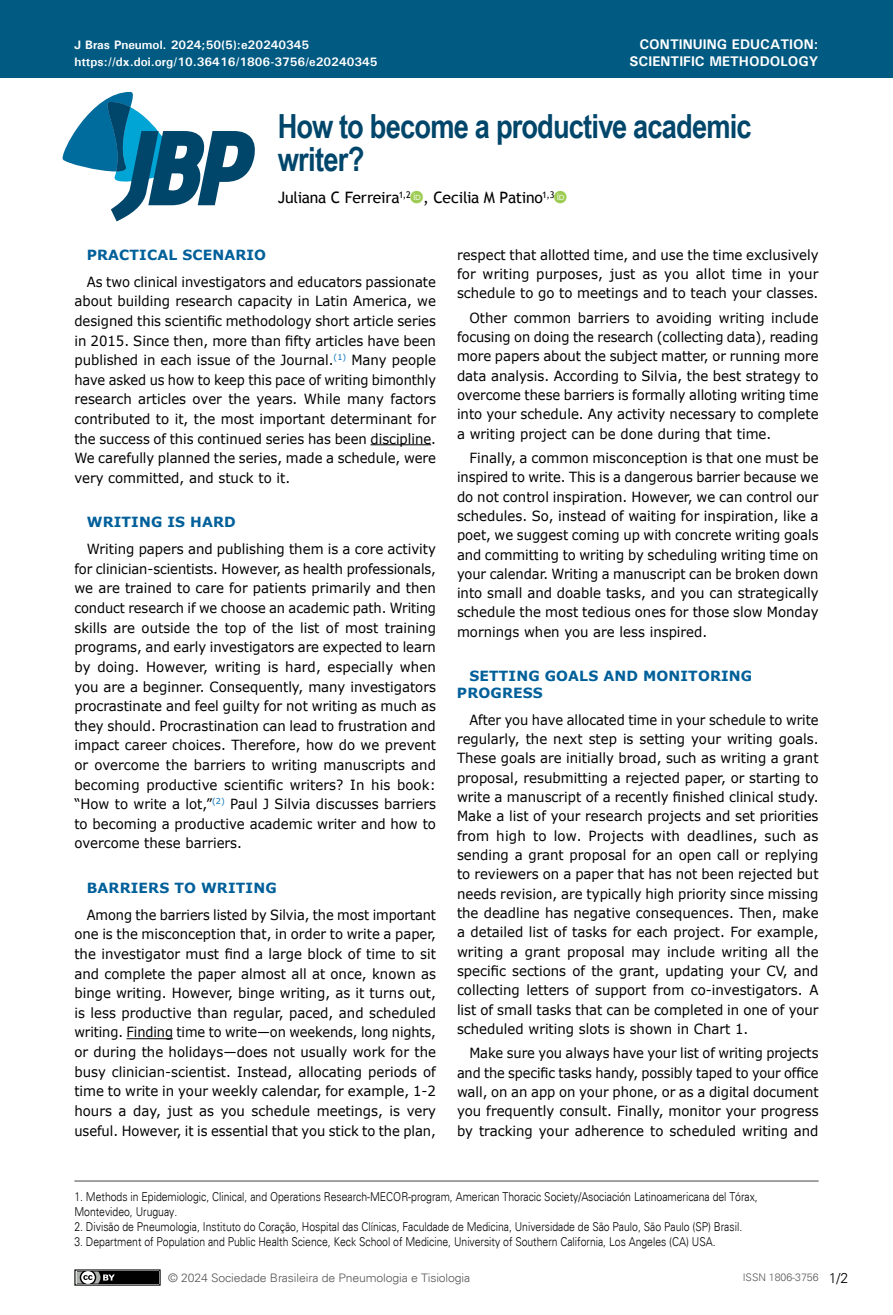
<style>
.page{position:relative;width:893px;height:1315px;background:#fff}
.page>*{position:absolute;margin:0;border:0;box-sizing:border-box;transform-origin:0 0}
.t1{font:700 33.25px/33.2px "Arial Narrow";letter-spacing:-.025em;color:#00466b}
.t2{font:21px "ID font Regular";color:#9dcc52}
.t3{font:15.75px "Trebuchet MS";letter-spacing:-.015em;color:#000}
.t4{font:14px/19.2px "Verdana";color:#000;text-align:justify;scale:.95 1}
.t5{font:14px/19.2px "Verdana";color:#000;text-align:justify;scale:.93 1}
.t6{font:14px/19.6px "Verdana";color:#000;text-align:justify;scale:.94 1}
.t7{font:700 14px/16.8px "Verdana";letter-spacing:.01em;color:#01609a}
.t8{font:700 14px/16.8px "Univers";color:#fff;text-align:right}
.t9{font:300 14px "Univers";color:#000}
.t10{font:300 12.25px/14.9px "Univers";color:#000;scale:.85 1}
.t11{font:700 12.25px "Univers";color:#fff}
.t12{font:300 11.72px "Univers";letter-spacing:-.01em;color:#58595b;scale:1.04 1}
.t13{font:300 10.5px "Univers";color:#58595b}
.s1{font-family:"ID font Regular";font-size:21px;color:#9dcc52}
</style>
<div class="page">
<div style="left:0;top:0;width:893px;height:78px;background:#005a82"></div>
<svg style="left:62px;top:91px;width:193px;height:130px"></svg>
<svg style="left:76px;top:1271px;width:83px;height:12px"></svg>
<div style="left:74px;top:1269px;width:87px;height:16px;border:1px solid #000"></div>
<div style="left:77px;top:1271px;width:81px;height:12px;background:#000"></div>
<svg style="left:77px;top:1271px;width:38px;height:12px"></svg>
<hr style="left:74px;top:1180px;width:745px;height:1px;background:#464547">
<hr style="left:371px;top:444px;width:60px;height:1px;background:#000">
<hr style="left:127px;top:1038px;width:46px;height:1px;background:#000">
<p class="t11" style="left:74px;top:37px;width:236px">J Bras Pneumol. 2024;50(5):e20240345</p>
<p class="t8" style="left:630px;top:36px;width:190px">CONTINUING EDUCATION:<br>SCIENTIFIC METHODOLOGY</p>
<p class="t11" style="left:74px;top:54px;width:305px">https://dx.doi.org/10.36416/1806-3756/e20240345</p>
<h1 class="t1" style="left:278px;top:108px;width:475px">How to become a productive academic writer?</h1>
<p class="t3" style="left:278px;top:188px;width:278px">Juliana C Ferreira<sup>1,2</sup><span class="s1">a</span>, Cecilia M Patino<sup>1,3</sup></p>
<h2 class="t2" style="left:554px;top:186px;width:14px">a</h2>
<p class="t7" style="left:87px;top:246px;width:181px">PRACTICAL SCENARIO</p>
<p class="t6" style="left:74px;top:272px;width:386px;text-indent:12px">As two clinical investigators and educators passionate about building research capacity in Latin America, we designed this scientific methodology short article series in 2015. Since then, more than fifty articles have been published in each issue of the Journal.<sup>(1)</sup> Many people have asked us how to keep this pace of writing bimonthly research articles over the years. While many factors contributed to it, the most important determinant for the success of this continued series has been discipline.<br>We carefully planned the series, made a schedule, were very committed, and stuck to it.</p>
<p class="t7" style="left:87px;top:514px;width:151px">WRITING IS HARD</p>
<p class="t4" style="left:74px;top:539px;width:382px;text-indent:12px">Writing papers and publishing them is a core activity for clinician-scientists. However, as health professionals, we are trained to care for patients primarily and then conduct research if we choose an academic path. Writing skills are outside the top of the list of most training programs, and early investigators are expected to learn by doing. However, writing is hard, especially when you are a beginner. Consequently, many investigators procrastinate and feel guilty for not writing as much as they should. Procrastination can lead to frustration and impact career choices. Therefore, how do we prevent or overcome the barriers to writing manuscripts and becoming productive scientific writers? In his book: “How to write a lot,”<sup>(2)</sup> Paul J Silvia discusses barriers to becoming a productive academic writer and how to overcome these barriers.</p>
<p class="t7" style="left:87px;top:879px;width:191px">BARRIERS TO WRITING</p>
<p class="t5" style="left:74px;top:905px;width:390px;text-indent:12px">Among the barriers listed by Silvia, the most important one is the misconception that, in order to write a paper, the investigator must find a large block of time to sit and complete the paper almost all at once, known as binge writing. However, binge writing, as it turns out, is less productive than regular, paced, and scheduled writing. Finding time to write—on weekends, long nights, or during the holidays—does not usually work for the busy clinician-scientist. Instead, allocating periods of time to write in your weekly calendar, for example, 1-2 hours a day, just as you schedule meetings, is very useful. However, it is essential that you stick to the plan,</p>
<p class="t4" style="left:457px;top:245px;width:382px">respect that allotted time, and use the time exclusively for writing purposes, just as you allot time in your schedule to go to meetings and to teach your classes.</p>
<p class="t4" style="left:457px;top:308px;width:382px;text-indent:12px">Other common barriers to avoiding writing include focusing on doing the research (collecting data), reading more papers about the subject matter, or running more data analysis. According to Silvia, the best strategy to overcome these barriers is formally alloting writing time into your schedule. Any activity necessary to complete a writing project can be done during that time.</p>
<p class="t4" style="left:457px;top:448px;width:382px;text-indent:12px">Finally, a common misconception is that one must be inspired to write. This is a dangerous barrier because we do not control inspiration. However, we can control our schedules. So, instead of waiting for inspiration, like a poet, we suggest coming up with concrete writing goals and committing to writing by scheduling writing time on your calendar. Writing a manuscript can be broken down into small and doable tasks, and you can strategically schedule the most tedious ones for those slow Monday mornings when you are less inspired.</p>
<p class="t7" style="left:457px;top:667px;width:297px;text-indent:12px">SETTING GOALS AND MONITORING<br>PROGRESS</p>
<p class="t5" style="left:457px;top:710px;width:390px;text-indent:12px">After you have allocated time in your schedule to write regularly, the next step is setting your writing goals.<br>These goals are initially broad, such as writing a grant proposal, resubmitting a rejected paper, or starting to write a manuscript of a recently finished clinical study.<br>Make a list of your research projects and set priorities from high to low. Projects with deadlines, such as sending a grant proposal for an open call or replying to reviewers on a paper that has not been rejected but needs revision, are typically high priority since missing the deadline has negative consequences. Then, make a detailed list of tasks for each project. For example, writing a grant proposal may include writing all the specific sections of the grant, updating your CV, and collecting letters of support from co-investigators. A list of small tasks that can be completed in one of your scheduled writing slots is shown in Chart 1.</p>
<p class="t5" style="left:457px;top:1043px;width:390px;text-indent:12px">Make sure you always have your list of writing projects and the specific tasks handy, possibly taped to your office wall, on an app on your phone, or as a digital document you frequently consult. Finally, monitor your progress by tracking your adherence to scheduled writing and</p>
<p class="t10" style="left:74px;top:1189px;width:805px">1. Methods in Epidemiologic, Clinical, and Operations Research-MECOR-program, American Thoracic Society/Asociación Latinoamericana del Tórax,<br>Montevideo, Uruguay.</p>
<p class="t10" style="left:74px;top:1219px;width:787px">2. Divisão de Pneumologia, Instituto do Coração, Hospital das Clínicas, Faculdade de Medicina, Universidade de São Paulo, São Paulo (SP) Brasil.</p>
<p class="t10" style="left:74px;top:1233px;width:756px">3. Department of Population and Public Health Science, Keck School of Medicine, University of Southern California, Los Angeles (CA) USA.</p>
<p class="t12" style="left:168px;top:1270px;width:292px">© 2024 Sociedade Brasileira de Pneumologia e Tisiologia</p>
<p class="t13" style="left:743px;top:1271px;width:77px">ISSN 1806-3756</p>
<p class="t9" style="left:829px;top:1269px;width:21px">1/2</p>
</div>
